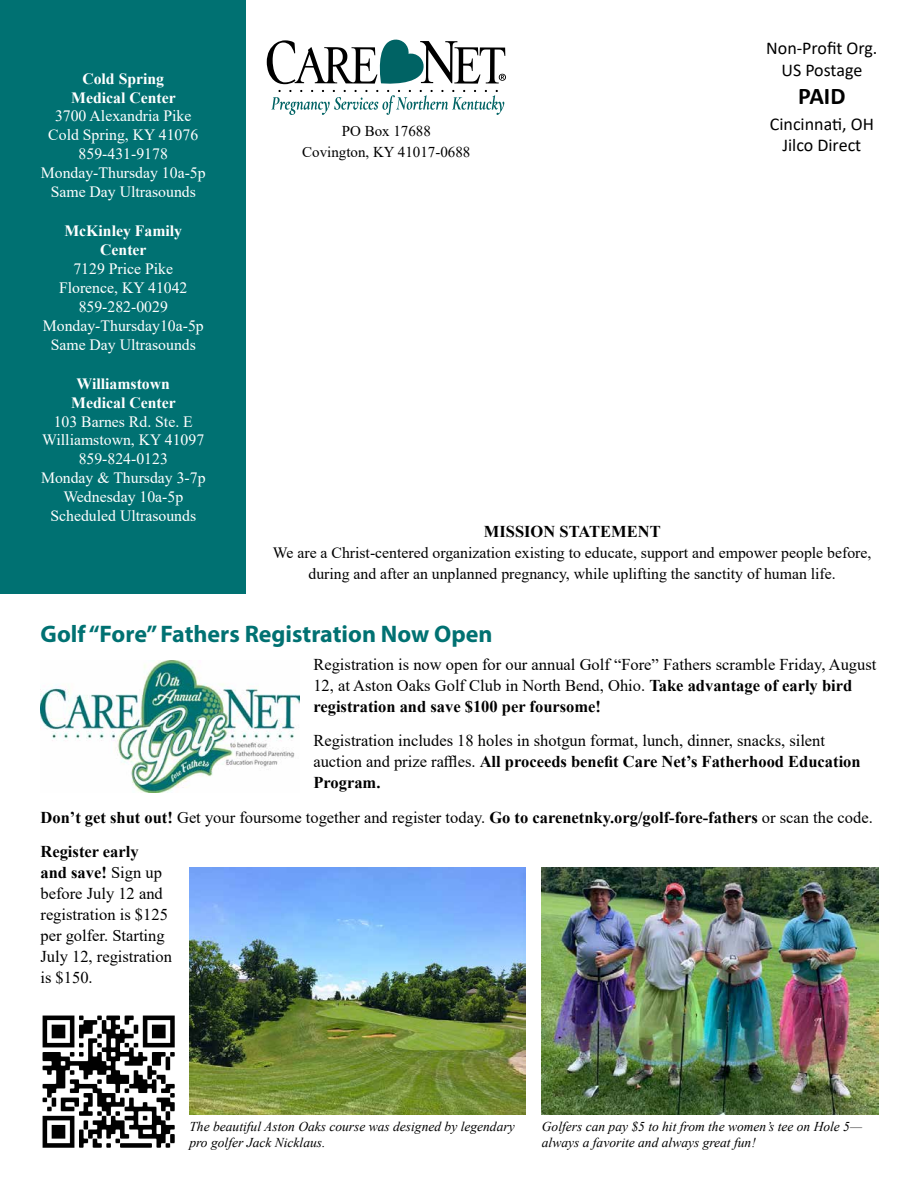
<style>
.page{position:relative;width:918px;height:1188px;background:#fff}
.page>*{position:absolute;margin:0;border:0;box-sizing:border-box;transform-origin:0 0}
.t1{font:700 24px "Myriad Pro";color:#007172}
.t2{font:700 24px "Calibri";color:#000}
.t3{font:18px/21.6px "Calibri";color:#000;text-align:center}
.t4{font:16.5px/21px "Times New Roman";color:#000}
.t5{font:700 16.5px/34.5px "Times New Roman";color:#000}
.t6{font:15.75px/18.9px "Times New Roman";color:#fff;text-align:center}
.t7{font:15.75px/21px "Times New Roman";color:#000;text-align:center}
.t8{font:700 15.75px/18.9px "Times New Roman";color:#fff;text-align:center}
.t9{font:15px/21px "Times New Roman";color:#000;text-align:center}
.t10{font:italic 13.5px/16.5px "Times New Roman";color:#000}
.s1{font-weight:700}
.s2{font-weight:400}
</style>
<div class="page">
<svg style="left:267px;top:39px;width:239px;height:76px"></svg>
<div style="left:0;top:0;width:246px;height:594px;background:#007172"></div>
<img style="left:40px;top:661px;width:260px;height:131px">
<img style="left:42px;top:1015px;width:133px;height:133px">
<img style="left:542px;top:868px;width:336px;height:247px">
<img style="left:189px;top:868px;width:337px;height:247px">
<p class="t8" style="left:71px;top:68px;width:106px">Cold Spring<br>Medical Center</p>
<p class="t6" style="left:41px;top:106px;width:166px">3700 Alexandria Pike<br>Cold Spring, KY 41076<br>859-431-9178<br>Monday-Thursday 10a-5p<br>Same Day Ultrasounds</p>
<p class="t8" style="left:64px;top:221px;width:119px">McKinley Family<br>Center</p>
<p class="t6" style="left:43px;top:259px;width:162px">7129 Price Pike<br>Florence, KY 41042<br>859-282-0029<br>Monday-Thursday10a-5p<br>Same Day Ultrasounds</p>
<p class="t8" style="left:71px;top:374px;width:106px">Williamstown<br>Medical Center</p>
<p class="t6" style="left:41px;top:411px;width:166px">103 Barnes Rd. Ste. E<br>Williamstown, KY 41097<br>859-824-0123<br>Monday &amp; Thursday 3-7p<br>Wednesday 10a-5p<br>Scheduled Ultrasounds</p>
<p class="t9" style="left:302px;top:120px;width:170px">PO Box 17688<br>Covington, KY 41017-0688</p>
<p class="t3" style="left:766px;top:37px;width:113px">Non-Profit Org.<br>US Postage</p>
<h1 class="t2" style="left:798px;top:79px;width:49px">PAID</h1>
<p class="t3" style="left:770px;top:112px;width:106px">Cincinnati, OH<br>Jilco Direct</p>
<p class="t5" style="left:484px;top:514px;width:178px">MISSION STATEMENT</p>
<p class="t7" style="left:273px;top:542px;width:600px">We are a Christ-centered organization existing to educate, support and empower people before, during and after an unplanned pregnancy, while uplifting the sanctity of human life.</p>
<h1 class="t1" style="left:40px;top:618px;width:454px">Golf “Fore” Fathers Registration Now Open</h1>
<p class="t4" style="left:313px;top:653px;width:565px">Registration is now open for our annual Golf “Fore” Fathers scramble Friday, August<br>12, at Aston Oaks Golf Club in North Bend, Ohio. <span class="s1">Take advantage of early bird registration and save $100 per foursome!</span></p>
<p class="t4" style="left:313px;top:730px;width:549px">Registration includes 18 holes in shotgun format, lunch, dinner, snacks, silent auction and prize raffles. <span class="s1">All proceeds benefit Care Net’s Fatherhood Education<br>Program.</span></p>
<p class="t5" style="left:41px;top:800px;width:834px">Don’t get shut out! <span class="s2">Get your foursome together and register today.</span> Go to carenetnky.org/golf-fore-fathers <span class="s2">or scan the code.<br></span>Register early</p>
<p class="t4" style="left:41px;top:862px;width:133px"><span class="s1">and save!</span> Sign up before July 12 and registration is $125 per golfer. Starting<br>July 12, registration is $150.</p>
<p class="t10" style="left:189px;top:1118px;width:327px">The beautiful Aston Oaks course was designed by legendary pro golfer Jack Nicklaus.</p>
<p class="t10" style="left:542px;top:1118px;width:322px">Golfers can pay $5 to hit from the women’s tee on Hole 5— always a favorite and always great fun!</p>
</div>
